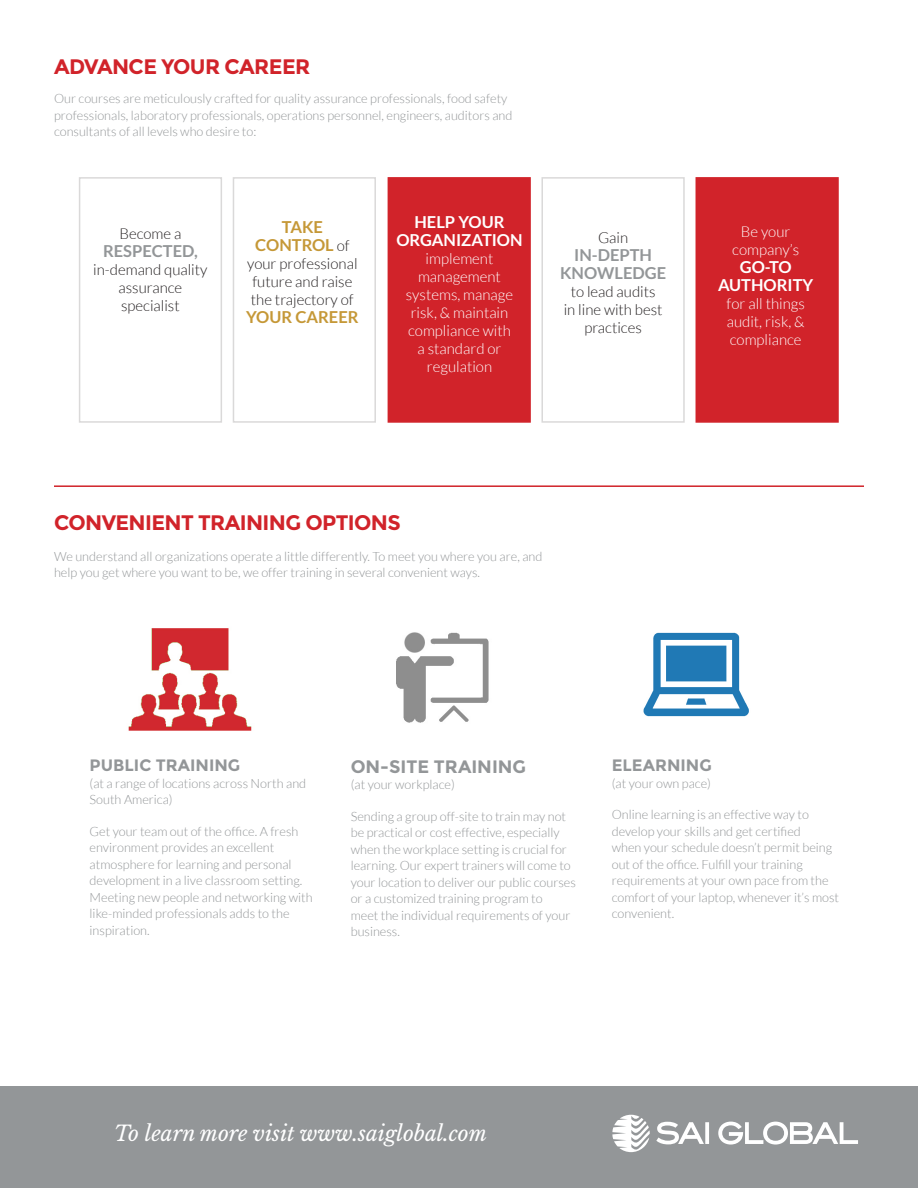
<style>
.page{position:relative;width:918px;height:1188px;background:#fff}
.page>*{position:absolute;margin:0;border:0;box-sizing:border-box;transform-origin:0 0}
.t1{font:700 21px "Montserrat";letter-spacing:-.03em;color:#d1232a}
.t2{font:italic 21px "Libre Baskerville";color:#fff}
.t3{font:700 18px "Montserrat";color:#939698}
.List_Paragraph{font:700 16.5px/18px "Lato";color:#fff;text-align:center}
.List_Paragraph-2{font:700 16.5px/18px "Lato";color:#939698;text-align:center}
.t4{font:700 16.5px "Montserrat";color:#939698}
.List_Paragraph-3{font:700 16.5px/18px "Lato";color:#c59837;text-align:center}
.List_Paragraph-4{font:300 15px/18px "Lato";color:#fff;text-align:center}
.List_Paragraph-5{font:300 15px/18px "Lato";color:#231f20;text-align:center}
.t5{font:300 12.75px/16.5px "Lato";color:#939698}
.s1{font-weight:300;font-size:15px;color:#231f20}
</style>
<div class="page">
<div style="left:388px;top:177px;width:143px;height:246px;background:#d1232a;border:2px solid #d1232a"></div>
<div style="left:696px;top:177px;width:143px;height:246px;background:#d1232a;border:2px solid #d1232a"></div>
<div style="left:0;top:1086px;width:918px;height:102px;background:#939698"></div>
<svg style="left:612px;top:1115px;width:38px;height:38px"></svg>
<svg style="left:656px;top:1122px;width:53px;height:22px"></svg>
<svg style="left:718px;top:1122px;width:140px;height:23px"></svg>
<hr style="left:54px;top:485px;width:810px;height:2px;background:#d1232a">
<img style="left:128px;top:628px;width:124px;height:103px">
<img style="left:396px;top:632px;width:93px;height:91px">
<img style="left:643px;top:632px;width:106px;height:85px">
<div style="left:79px;top:177px;width:143px;height:246px;border:2px solid #dad9d9"></div>
<div style="left:233px;top:177px;width:143px;height:246px;border:2px solid #dad9d9"></div>
<div style="left:541px;top:177px;width:144px;height:246px;border:2px solid #dad9d9"></div>
<p class="t1" style="left:54px;top:54px;width:258px">ADVANCE YOUR CAREER</p>
<p class="t5" style="left:54px;top:90px;width:460px">Our courses are meticulously crafted for quality assurance professionals, food safety professionals, laboratory professionals, operations personnel, engineers, auditors and consultants of all levels who desire to:</p>
<p class="List_Paragraph-5" style="left:119px;top:225px;width:63px">Become a</p>
<p class="List_Paragraph-2" style="left:103px;top:242px;width:96px">RESPECTED,</p>
<p class="List_Paragraph-5" style="left:93px;top:261px;width:116px">in-demand quality assurance specialist</p>
<p class="List_Paragraph-3" style="left:255px;top:218px;width:96px">TAKE<br>CONTROL <span class="s1">of</span></p>
<p class="List_Paragraph-5" style="left:247px;top:255px;width:112px;text-align:left">your professional future and raise the trajectory of</p>
<p class="List_Paragraph-3" style="left:246px;top:308px;width:114px">YOUR CAREER</p>
<p class="List_Paragraph" style="left:396px;top:212px;width:128px">HELP YOUR<br>ORGANIZATION</p>
<p class="List_Paragraph-4" style="left:406px;top:249px;width:109px">implement management systems, manage risk, &amp; maintain compliance with a standard or regulation</p>
<p class="List_Paragraph-5" style="left:598px;top:229px;width:32px">Gain</p>
<p class="List_Paragraph-2" style="left:560px;top:246px;width:108px">IN-DEPTH<br>KNOWLEDGE</p>
<p class="List_Paragraph-5" style="left:564px;top:283px;width:100px">to lead audits in line with best practices</p>
<p class="List_Paragraph-4" style="left:732px;top:222px;width:68px">Be your company’s</p>
<p class="List_Paragraph" style="left:718px;top:257px;width:97px">GO-TO<br>AUTHORITY</p>
<p class="List_Paragraph-4" style="left:727px;top:294px;width:80px;text-align:justify">for all things audit, risk, &amp; compliance</p>
<p class="t1" style="left:54px;top:510px;width:348px">CONVENIENT TRAINING OPTIONS</p>
<p class="t5" style="left:54px;top:548px;width:490px">We understand all organizations operate a little differently. To meet you where you are, and help you get where you want to be, we offer training in several convenient ways.</p>
<p class="t4" style="left:90px;top:756px;width:152px">PUBLIC TRAINING</p>
<p class="t5" style="left:90px;top:775px;width:218px">(at a range of locations across North and<br>South America)</p>
<p class="t5" style="left:90px;top:823px;width:225px">Get your team out of the office. A fresh environment provides an excellent atmosphere for learning and personal development in a live classroom setting.<br>Meeting new people and networking with like-minded professionals adds to the inspiration.</p>
<p class="t3" style="left:351px;top:756px;width:177px">ON-SITE TRAINING</p>
<p class="t5" style="left:351px;top:777px;width:106px">(at your workplace)</p>
<p class="t5" style="left:351px;top:808px;width:227px">Sending a group off-site to train may not be practical or cost effective, especially when the workplace setting is crucial for learning. Our expert trainers will come to your location to deliver our public courses or a customized training program to<br>meet the individual requirements of your business.</p>
<p class="t4" style="left:612px;top:756px;width:101px">ELEARNING</p>
<p class="t5" style="left:612px;top:775px;width:101px">(at your own pace)</p>
<p class="t5" style="left:612px;top:807px;width:229px">Online learning is an effective way to develop your skills and get certified<br>when your schedule doesn’t permit being out of the office. Fulfill your training requirements at your own pace from the comfort of your laptop, whenever it’s most convenient.</p>
<p class="t2" style="left:114px;top:1121px;width:374px">To learn more visit www.saiglobal.com</p>
</div>
